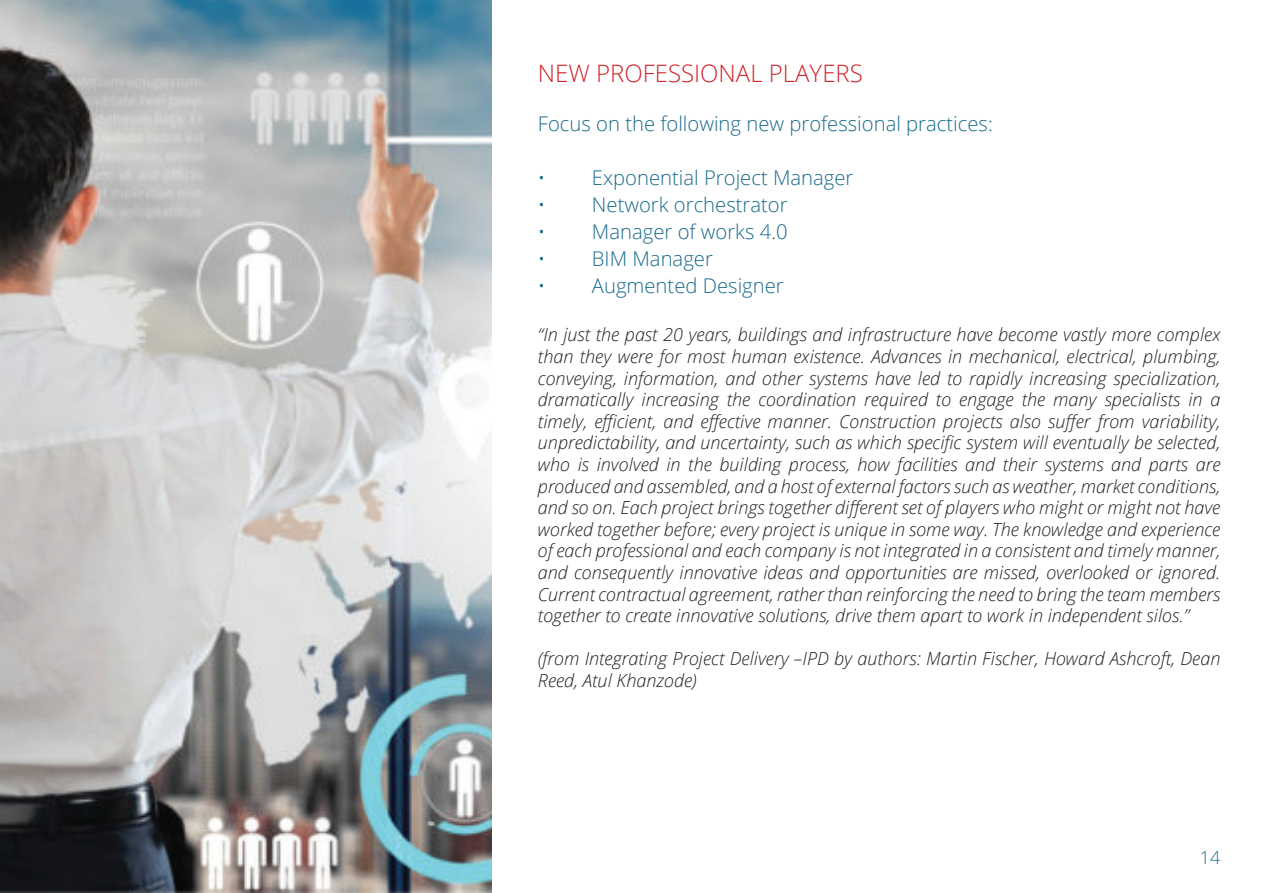
<style>
.page{position:relative;width:1263px;height:893px;background:#fff}
.page>*{position:absolute;margin:0;border:0;box-sizing:border-box;transform-origin:0 0}
.t1{font:300 24px "Open Sans";color:#d1232a}
.t2{font:300 20.25px "Open Sans";color:#186b8b}
.t3{font:italic 300 18px/21.6px "Open Sans";color:#231f20;text-align:justify}
.t4{font:300 18px "Open Sans";color:#186b8b}
</style>
<div class="page">
<img style="left:0;top:0;width:491px;height:893px">
<h1 class="t1" style="left:538px;top:57px;width:131px">NEW PRO FESSION</h1>
<h1 class="t1" style="left:736px;top:57px;width:88px">AL PLAYERS</h1>
<p class="t2" style="left:538px;top:110px;width:456px">Focus on the following new professional practices:</p>
<p class="t2" style="left:538px;top:164px;width:317px">• Exponential Project Manager</p>
<p class="t2" style="left:538px;top:191px;width:251px">• Network orchestrator</p>
<p class="t2" style="left:538px;top:218px;width:251px">• Manager of works 4.0</p>
<p class="t2" style="left:538px;top:245px;width:177px">• BIM Manager</p>
<p class="t2" style="left:538px;top:272px;width:247px">• Augmented Designer</p>
<p class="t3" style="left:538px;top:323px;width:684px">“In just the past 20 years, buildings and infrastructure have become vastly more complex than they were for most human existence. Advances in mechanical, electrical, plumbing, conveying, information, and other systems have led to rapidly increasing specialization, dramatically increasing the coordination required to engage the many specialists in a timely, efficient, and effective manner. Construction projects also suffer from variability, unpredictability, and uncertainty, such as which specific system will eventually be selected, who is involved in the building process, how facilities and their systems and parts are produced and assembled, and a host of external factors such as weather, market conditions, and so on. Each project brings together different set of players who might or might not have worked together before; every project is unique in some way. The knowledge and experience of each professional and each company is not integrated in a consistent and timely manner, and consequently innovative ideas and opportunities are missed, overlooked or ignored.<br>Current contractual agreement, rather than reinforcing the need to bring the team members together to create innovative solutions, drive them apart to work in independent silos.”</p>
<p class="t3" style="left:538px;top:647px;width:684px">(from Integrating Project Delivery –IPD by authors: Martin Fischer, Howard Ashcroft, Dean<br>Reed, Atul Khanzode)</p>
<p class="t4" style="left:1200px;top:845px;width:22px">14</p>
</div>
